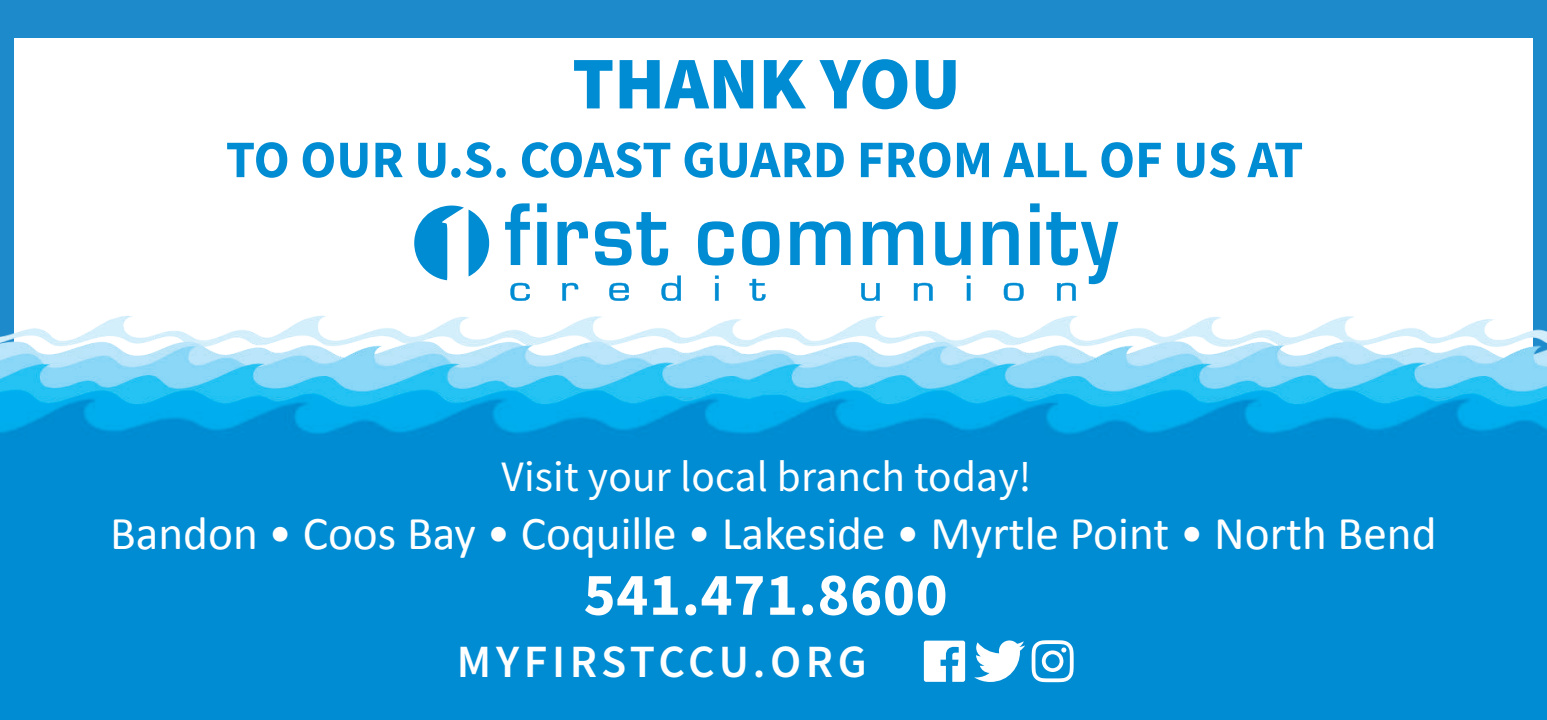
<style>
.page{position:relative;width:1547px;height:720px;background:#fff}
.page>*{position:absolute;margin:0;border:0;box-sizing:border-box;transform-origin:0 0}
.t1{font:900 74.4px "Source Sans Pro";color:#008cd3}
.t2{font:700 60.8px "Source Sans Pro";letter-spacing:.01em;color:#fff}
.t3{font:700 52.8px "Source Sans Pro";color:#008cd3}
.t4{font:47.2px "Calibri";color:#fff}
.t5{font:600 46.2px "Source Sans Pro";letter-spacing:.1em;color:#fff}
.t6{font:43.4px "Source Sans Pro";letter-spacing:.005em;color:#fff}
</style>
<div class="page">
<div style="left:0;top:0;width:1546px;height:37px;background:#1d8acb"></div>
<img style="left:0;top:316px;width:1546px;height:404px">
<svg style="left:923px;top:641px;width:42px;height:41px"></svg>
<svg style="left:974px;top:640px;width:51px;height:42px"></svg>
<svg style="left:1031px;top:640px;width:42px;height:42px"></svg>
<svg style="left:510px;top:283px;width:20px;height:18px"></svg>
<svg style="left:562px;top:283px;width:16px;height:18px"></svg>
<svg style="left:609px;top:283px;width:20px;height:18px"></svg>
<svg style="left:661px;top:276px;width:20px;height:25px"></svg>
<hr style="left:715px;top:283px;width:3px;height:18px;background:#008cd3">
<svg style="left:749px;top:279px;width:16px;height:22px"></svg>
<svg style="left:861px;top:283px;width:18px;height:18px"></svg>
<svg style="left:913px;top:283px;width:19px;height:18px"></svg>
<svg style="left:966px;top:276px;width:4px;height:3px"></svg>
<svg style="left:966px;top:283px;width:4px;height:18px"></svg>
<svg style="left:1003px;top:283px;width:20px;height:18px"></svg>
<svg style="left:505px;top:203px;width:25px;height:62px"></svg>
<svg style="left:537px;top:203px;width:9px;height:62px"></svg>
<svg style="left:557px;top:221px;width:31px;height:44px"></svg>
<svg style="left:595px;top:212px;width:73px;height:54px"></svg>
<svg style="left:698px;top:221px;width:35px;height:45px"></svg>
<svg style="left:742px;top:221px;width:37px;height:45px"></svg>
<svg style="left:790px;top:221px;width:60px;height:44px"></svg>
<svg style="left:862px;top:221px;width:61px;height:44px"></svg>
<svg style="left:935px;top:222px;width:35px;height:44px"></svg>
<svg style="left:982px;top:221px;width:36px;height:44px"></svg>
<svg style="left:1030px;top:203px;width:9px;height:62px"></svg>
<svg style="left:1046px;top:212px;width:72px;height:89px"></svg>
<svg style="left:414px;top:206px;width:75px;height:74px"></svg>
<h1 class="t1" style="left:572px;top:39px;width:390px">THANK YOU</h1>
<p class="t3" style="left:226px;top:128px;width:1078px">TO OUR U.S. COAST GUARD FROM ALL OF US AT</p>
<p class="t6" style="left:501px;top:460px;width:531px">Visit your local branch today!</p>
<p class="t4" style="left:110px;top:517px;width:1327px">Bandon • Coos Bay • Coquille • Lakeside • Myrtle Point • North Bend</p>
<p class="t2" style="left:583px;top:558px;width:365px">541.471.8600</p>
<p class="t5" style="left:457px;top:634px;width:411px">MYFIRSTCCU.ORG</p>
</div>
